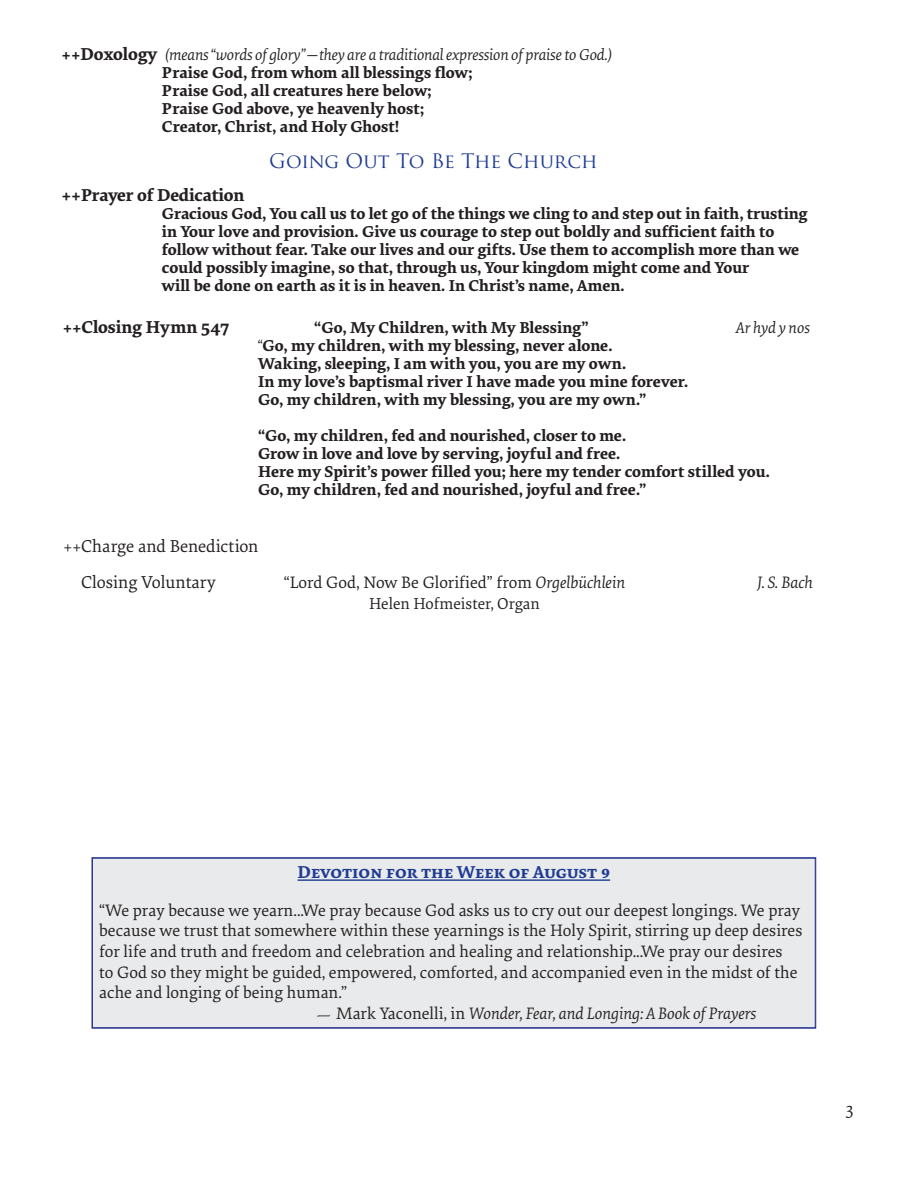
<style>
.page{position:relative;width:918px;height:1188px;background:#fff}
.page>*{position:absolute;margin:0;border:0;box-sizing:border-box;transform-origin:0 0}
.t1{font:19.5px "Trajan Pro";color:#1f3c93}
.t2{font:18px "Elena";color:#231f20}
.t3{font:700 18px "Elena";letter-spacing:-.005em;color:#231f20}
.t4{font:700 18px "Elena";color:#1f3c93}
.t5{font:17.25px/20.7px "Elena";color:#231f20}
.t6{font:italic 17.25px "Elena";color:#231f20}
.t7{font:700 16.5px/18px "Elena";color:#231f20}
.t8{font:italic 16.5px "Elena";letter-spacing:-.01em;color:#231f20}
.t9{font:700 16.5px "Elena";letter-spacing:.035em;color:#231f20}
.t10{font:700 16.5px "Elena";letter-spacing:.025em;color:#231f20}
.t11{font:16.5px "Elena";letter-spacing:-.005em;color:#231f20}
.s1{font-weight:700;font-style:normal}
.s2{font-weight:700;font-style:normal;font-size:18px}
.s3{font-style:normal}
.s4{font-size:17.25px}
.s5{font-size:16.5px}
.s6{font-weight:400;font-style:italic}
.s7{font-style:italic}
.s8{font-family:"Cochin";font-style:normal}
</style>
<div class="page">
<div style="left:92px;top:857px;width:724px;height:172px;background:#e9eaeb"></div>
<div style="left:92px;top:858px;width:723px;height:170px;border:1px solid #2b3991"></div>
<p class="t8" style="left:62px;top:44px;width:552px"><span class="s1">++</span><span class="s2">Doxology</span> (means “words of glory”<span class="s3">—</span>they are a traditional expression of praise to God.)</p>
<p class="t7" style="left:162px;top:63px;width:312px">Praise God, from whom all blessings flow;</p>
<p class="t7" style="left:162px;top:81px;width:271px">Praise God, all creatures here below;</p>
<p class="t7" style="left:162px;top:99px;width:264px">Praise God above, ye heavenly host;</p>
<p class="t7" style="left:162px;top:117px;width:239px">Creator, Christ, and Holy Ghost!</p>
<p class="t1" style="left:269px;top:149px;width:330px">Going Out To Be The Church</p>
<p class="t3" style="left:62px;top:182px;width:184px"><span class="s4">++</span>Prayer of Dedication</p>
<p class="t7" style="left:162px;top:204px;width:647px">Gracious God, You call us to let go of the things we cling to and step out in faith, trusting in Your love and provision. Give us courage to step out boldly and sufficient faith to follow without fear. Take our lives and our gifts. Use them to accomplish more than we could possibly imagine, so that, through us, Your kingdom might come and Your<br>will be done on earth as it is in heaven. In Christ’s name, Amen.</p>
<p class="t3" style="left:63px;top:314px;width:168px"><span class="s5">++</span>Closing Hymn 547</p>
<p class="t7" style="left:314px;top:318px;width:276px">“Go, My Children, with My Blessing”</p>
<p class="t8" style="left:736px;top:317px;width:75px">Ar hyd y nos</p>
<p class="t10" style="left:258px;top:334px;width:356px"><span class="s6">“</span>Go, my children, with my blessing, never alone.</p>
<p class="t7" style="left:258px;top:354px;width:370px">Waking, sleeping, I am with you, you are my own.</p>
<p class="t7" style="left:258px;top:372px;width:432px">In my love’s baptismal river I have made you mine forever.</p>
<p class="t9" style="left:258px;top:388px;width:390px">Go, my children, with my blessing, you are my own.”</p>
<p class="t7" style="left:258px;top:426px;width:370px">“Go, my children, fed and nourished, closer to me.</p>
<p class="t7" style="left:258px;top:444px;width:364px">Grow in love and love by serving, joyful and free.</p>
<p class="t7" style="left:258px;top:462px;width:513px">Here my Spirit’s power filled you; here my tender comfort stilled you.</p>
<p class="t7" style="left:258px;top:480px;width:390px">Go, my children, fed and nourished, joyful and free.”</p>
<p class="t2" style="left:63px;top:534px;width:197px"><span class="s5">++</span>Charge and Benediction</p>
<p class="t2" style="left:81px;top:570px;width:136px">Closing Voluntary</p>
<p class="t5" style="left:284px;top:572px;width:343px">“Lord God, Now Be Glorified” from <span class="s7">Orgelbüchlein</span></p>
<p class="t6" style="left:757px;top:571px;width:57px">J. S. Bach</p>
<p class="t11" style="left:369px;top:593px;width:172px">Helen Hofmeister, Organ</p>
<p class="t4" style="left:298px;top:859px;width:314px">Devotion for the Week of August 9</p>
<p class="t5" style="left:99px;top:899px;width:705px">“We pray because we yearn...We pray because God asks us to cry out our deepest longings. We pray because we trust that somewhere within these yearnings is the Holy Spirit, stirring up deep desires for life and truth and freedom and celebration and healing and relationship...We pray our desires<br>to God so they might be guided, empowered, comforted, and accompanied even in the midst of the ache and longing of being human.”</p>
<p class="t6" style="left:315px;top:1002px;width:443px"><span class="s8">—</span> <span class="s3">Mark Yaconelli, in</span> Wonder, Fear, and Longing: A Book of Prayers</p>
<p class="t2" style="left:845px;top:1097px;width:10px">3</p>
</div>
